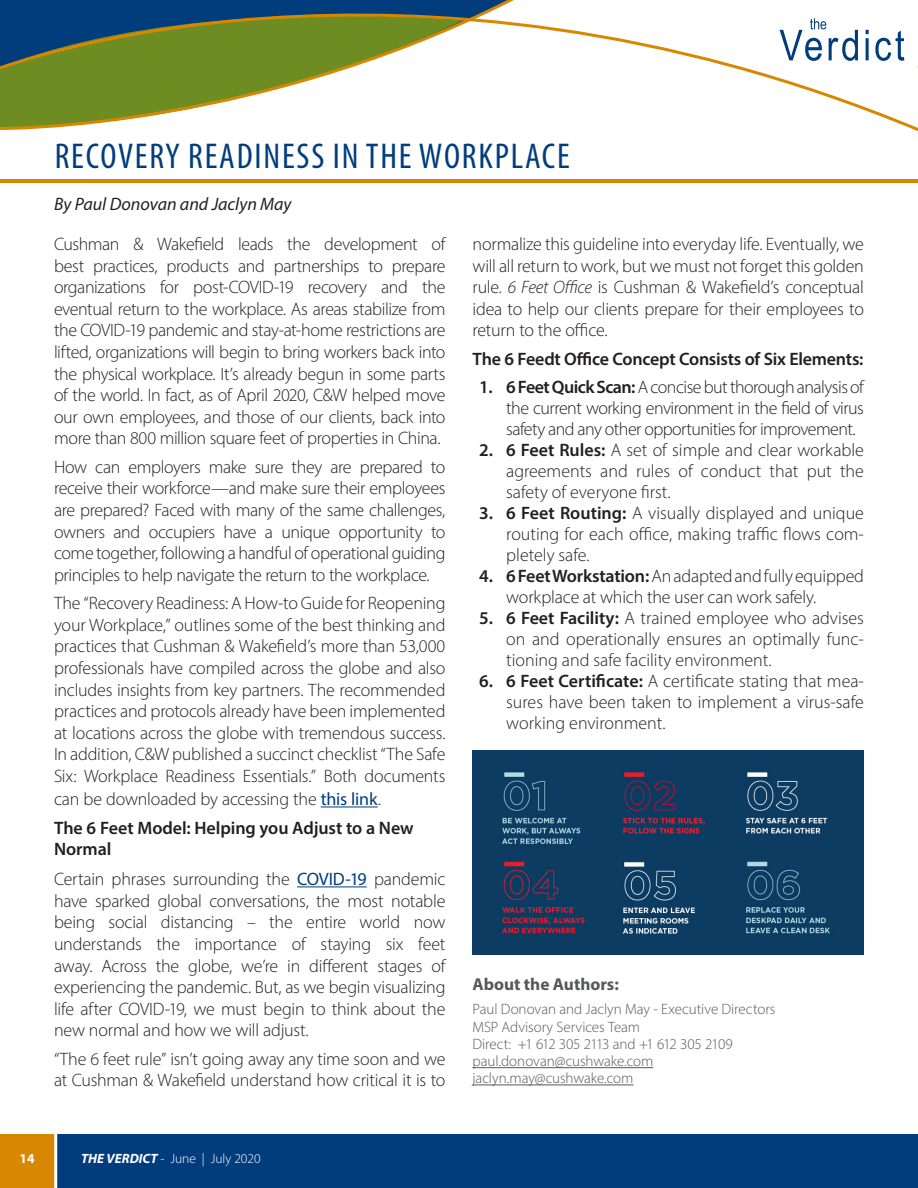
<style>
.page{position:relative;width:918px;height:1188px;background:#fff}
.page>*{position:absolute;margin:0;border:0;box-sizing:border-box;transform-origin:0 0}
.Page_Header{font:condensed 36px "Myriad Pro";letter-spacing:.05em;color:#013d7d}
.Body_Text{font:300 18px/21.6px "Myriad Pro";letter-spacing:-.01em;color:#231f20;text-align:justify}
.Body_Text-2{font:600 18px/21.6px "Myriad Pro";letter-spacing:-.01em;color:#231f20}
.Body_Text-3{font:italic 18px "Myriad Pro";color:#231f20}
.Body_Text-4{font:700 17.25px "Myriad Pro";color:#57585a}
.Body_Text-5{font:300 15px "Myriad Pro";letter-spacing:-.005em;color:#57585a}
.t1{font:300 13.5px "Myriad Pro";color:#fff}
.t2{font:700 13.5px "Myriad Pro";color:#fff}
.s1{font-weight:400;color:#013d7d}
.s2{font-style:italic}
.s3{font-weight:600}
.s4{font-weight:700;font-style:italic}
</style>
<div class="page">
<div style="left:0;top:1134px;width:918px;height:54px;background:#013d7d"></div>
<div style="left:0;top:1134px;width:56px;height:54px;background:#d78800"></div>
<hr style="left:54px;top:1129px;width:3px;height:59px;background:#fff">
<hr style="left:0;top:180px;width:918px;height:3px;background:#d78800">
<svg style="left:541px;top:18px;width:374px;height:112px"></svg>
<svg style="left:0;top:0;width:541px;height:130px"></svg>
<svg style="left:915px;top:66px;width:3px;height:66px"></svg>
<hr style="left:321px;top:807px;width:57px;height:1px;background:#013d7d">
<hr style="left:297px;top:886px;width:70px;height:1px;background:#013d7d">
<hr style="left:472px;top:1067px;width:181px;height:1px;background:#57585a">
<hr style="left:472px;top:1085px;width:161px;height:1px;background:#57585a">
<img style="left:473px;top:751px;width:391px;height:204px">
<p class="Page_Header" style="left:55px;top:134px;width:517px">RECOVERY READINESS IN THE WORKPLACE</p>
<p class="Body_Text-3" style="left:54px;top:192px;width:239px">By Paul Donovan and Jaclyn May</p>
<p class="Body_Text" style="left:54px;top:233px;width:393px">Cushman &amp; Wakefield leads the development of best practices, products and partnerships to prepare organizations for post-COVID-19 recovery and the eventual return to the workplace. As areas stabilize from the COVID-19 pandemic and stay-at-home restrictions are lifted, organizations will begin to bring workers back into the physical workplace. It’s already begun in some parts of the world. In fact, as of April 2020, C&amp;W helped move our own employees, and those of our clients, back into more than 800 million square feet of properties in China.</p>
<p class="Body_Text" style="left:54px;top:456px;width:393px">How can employers make sure they are prepared to receive their workforce—and make sure their employees are prepared? Faced with many of the same challenges, owners and occupiers have a unique opportunity to come together, following a handful of operational guiding principles to help navigate the return to the workplace.</p>
<p class="Body_Text" style="left:54px;top:592px;width:393px">The “Recovery Readiness: A How-to Guide for Reopening your Workplace,” outlines some of the best thinking and practices that Cushman &amp; Wakefield’s more than 53,000 professionals have compiled across the globe and also includes insights from key partners. The recommended practices and protocols already have been implemented at locations across the globe with tremendous success.<br>In addition, C&amp;W published a succinct checklist “The Safe Six: Workplace Readiness Essentials.” Both documents</p>
<p class="Body_Text" style="left:54px;top:788px;width:328px">can be downloaded by accessing the <span class="s1">this link</span>.</p>
<p class="Body_Text-2" style="left:54px;top:816px;width:361px">The 6 Feet Model: Helping you Adjust to a New<br>Normal</p>
<p class="Body_Text" style="left:54px;top:868px;width:393px">Certain phrases surrounding the <span class="s1">COVID-19</span> pandemic have sparked global conversations, the most notable being social distancing – the entire world now understands the importance of staying six feet away. Across the globe, we’re in different stages of experiencing the pandemic. But, as we begin visualizing life after COVID-19, we must begin to think about the new normal and how we will adjust.</p>
<p class="Body_Text" style="left:54px;top:1048px;width:393px">“The 6 feet rule” isn’t going away any time soon and we at Cushman &amp; Wakefield understand how critical it is to</p>
<p class="Body_Text" style="left:472px;top:233px;width:393px">normalize this guideline into everyday life. Eventually, we will all return to work, but we must not forget this golden rule. <span class="s2">6 Feet Office</span> is Cushman &amp; Wakefield’s conceptual idea to help our clients prepare for their employees to return to the office.</p>
<p class="Body_Text-2" style="left:472px;top:347px;width:392px">The 6 Feedt Office Concept Consists of Six Elements:</p>
<p class="Body_Text" style="left:506px;top:376px;width:359px;line-height:21px;text-indent:-27px"><span class="s3">1. 6 Feet Quick Scan:</span> A concise but thorough analysis of the current working environment in the field of virus safety and any other opportunities for improvement.</p>
<p class="Body_Text" style="left:506px;top:439px;width:359px;line-height:21px;text-indent:-27px"><span class="s3">2. 6 Feet Rules:</span> A set of simple and clear workable agreements and rules of conduct that put the safety of everyone first.</p>
<p class="Body_Text" style="left:506px;top:502px;width:359px;line-height:21px;text-indent:-27px"><span class="s3">3. 6 Feet Routing:</span> A visually displayed and unique routing for each office, making traffic flows com&shy;pletely safe.</p>
<p class="Body_Text" style="left:506px;top:565px;width:359px;line-height:21px;text-indent:-27px"><span class="s3">4. 6 Feet Workstation:</span> An adapted and fully equipped workplace at which the user can work safely.</p>
<p class="Body_Text" style="left:506px;top:607px;width:359px;line-height:21px;text-indent:-27px"><span class="s3">5. 6 Feet Facility:</span> A trained employee who advises on and operationally ensures an optimally func&shy;tioning and safe facility environment.</p>
<p class="Body_Text" style="left:506px;top:670px;width:359px;line-height:21px;text-indent:-27px"><span class="s3">6. 6 Feet Certificate:</span> A certificate stating that mea&shy;sures have been taken to implement a virus-safe working environment.</p>
<p class="Body_Text-4" style="left:472px;top:973px;width:148px">About the Authors:</p>
<p class="Body_Text-5" style="left:472px;top:1000px;width:304px">Paul Donovan and Jaclyn May - Executive Directors</p>
<p class="Body_Text-5" style="left:472px;top:1018px;width:169px">MSP Advisory Services Team</p>
<p class="Body_Text-5" style="left:472px;top:1035px;width:262px">Direct: +1 612 305 2113 and +1 612 305 2109</p>
<p class="Body_Text-5" style="left:472px;top:1052px;width:182px">paul.donovan@cushwake.com</p>
<p class="Body_Text-5" style="left:472px;top:1069px;width:162px">jaclyn.may@cushwake.com</p>
<p class="t2" style="left:20px;top:1149px;width:16px">14</p>
<p class="t1" style="left:81px;top:1150px;width:181px"><span class="s4">THE VERDICT</span> - June | July 2020</p>
</div>
